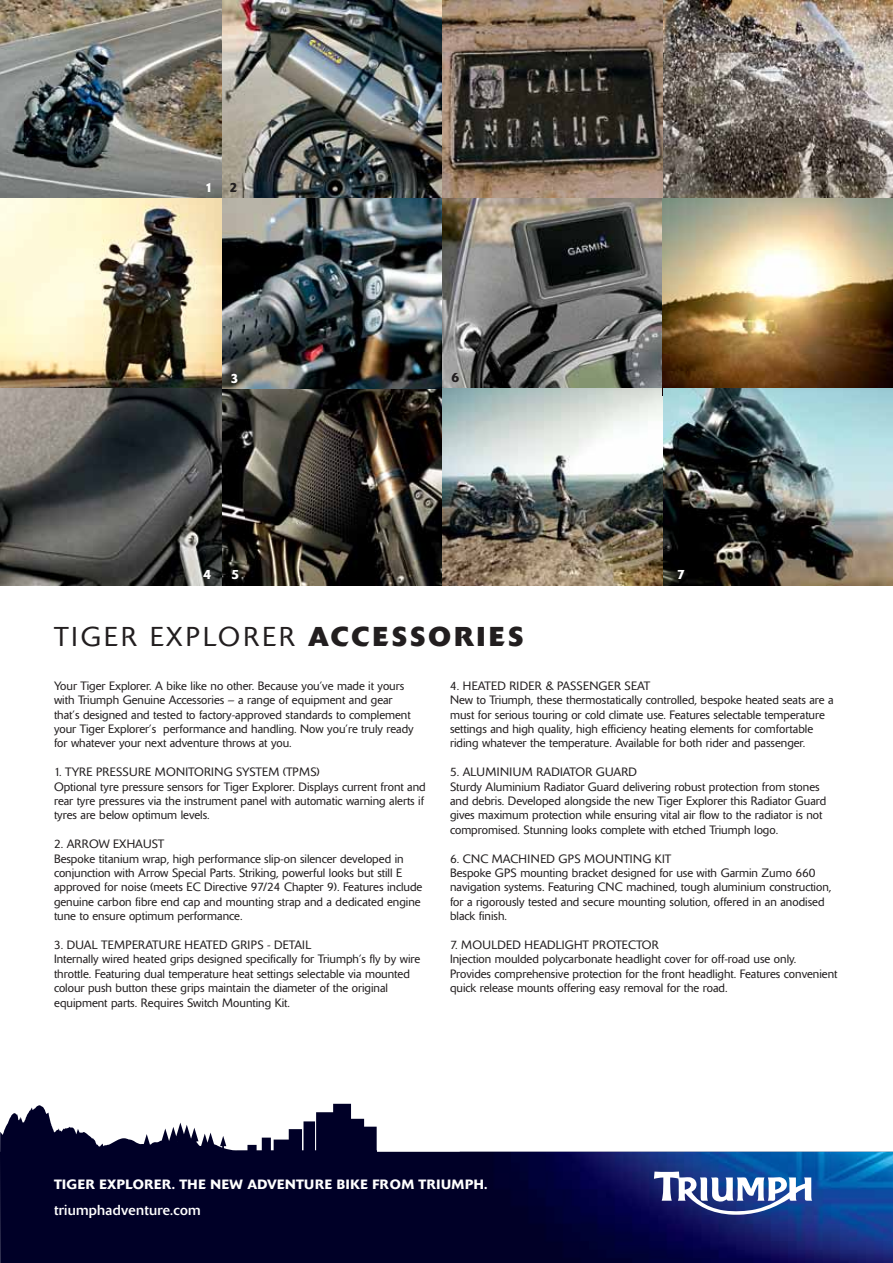
<style>
.page{position:relative;width:893px;height:1263px;background:#fff}
.page>*{position:absolute;margin:0;border:0;box-sizing:border-box;transform-origin:0 0}
.t1{font:300 27px "Delta";letter-spacing:.12em;color:#221e1f}
.t2{font:700 27px "Delta";letter-spacing:.12em;color:#221e1f}
.t3{font:14.4px "Delta";letter-spacing:.02em;color:#fff}
.t4{font:500 13.35px "Delta";letter-spacing:.04em;color:#fff}
.t5{font:500 13.2px "Delta";color:#fff}
.t6{font:500 13.2px "Delta";color:#221e1f}
.t7{font:300 12px/14.4px "Delta";color:#221e1f}
.s1{color:#221e1f}
</style>
<div class="page">
<img style="left:221px;top:0;width:443px;height:585px">
<svg style="left:0;top:1104px;width:893px;height:159px;fill:#000027"></svg>
<img style="left:460px;top:1152px;width:433px;height:111px">
<svg style="left:654px;top:1171px;width:158px;height:44px"></svg>
<img style="left:0;top:0;width:221px;height:198px">
<img style="left:0;top:198px;width:221px;height:387px">
<img style="left:663px;top:0;width:230px;height:396px">
<img style="left:664px;top:388px;width:229px;height:197px">
<p class="t5" style="left:205px;top:180px;width:34px">1 <span class="s1">2</span></p>
<p class="t5" style="left:231px;top:370px;width:10px">3</p>
<p class="t5" style="left:203px;top:566px;width:10px">4</p>
<p class="t5" style="left:231px;top:566px;width:10px">5</p>
<p class="t6" style="left:451px;top:370px;width:10px">6</p>
<h1 class="t1" style="left:54px;top:621px;width:115px">Tiger EXPLORER</h1>
<h1 class="t2" style="left:308px;top:619px;width:216px">ACCESSORIES</h1>
<p class="t5" style="left:677px;top:566px;width:10px">7</p>
<p class="t7" style="left:54px;top:678px;width:361px">Your Tiger Explorer. A bike like no other. Because you’ve made it yours with Triumph Genuine Accessories – a range of equipment and gear that’s designed and tested to factory-approved standards to complement your Tiger Explorer’s performance and handling. Now you’re truly ready for whatever your next adventure throws at you.</p>
<p class="t7" style="left:54px;top:765px;width:26px">1. TYRE</p>
<p class="t7" style="left:96px;top:765px;width:8px">PRESSURE</p>
<p class="t7" style="left:155px;top:765px;width:10px">MONI</p>
<p class="t7" style="left:188px;top:765px;width:15px">TORING</p>
<p class="t7" style="left:236px;top:765px;width:65px">SYSTEM (TPMS</p>
<p class="t7" style="left:54px;top:765px;width:373px;text-indent:263px">)<br>Optional tyre pressure sensors for Tiger Explorer. Displays current front and rear tyre pressures via the instrument panel with automatic warning alerts if tyres are below optimum levels.</p>
<p class="t7" style="left:54px;top:837px;width:31px">2. ARROW</p>
<p class="t7" style="left:113px;top:837px;width:8px">EXH</p>
<p class="t7" style="left:54px;top:837px;width:370px;text-indent:81px">AUST<br>Bespoke titanium wrap, high performance slip-on silencer developed in conjunction with Arrow Special Parts. Striking, powerful looks but still E approved for noise (meets EC Directive 97/24 Chapter 9). Features include genuine carbon fibre end cap and mounting strap and a dedicated engine tune to ensure optimum performance.</p>
<p class="t7" style="left:54px;top:938px;width:63px">3. DUAL TEMPER</p>
<p class="t7" style="left:146px;top:938px;width:22px">ATURE</p>
<p class="t7" style="left:185px;top:938px;width:54px">HEATED GRIPS</p>
<p class="t7" style="left:54px;top:938px;width:368px;text-indent:213px">- DETAIL<br>Internally wired heated grips designed specifically for Triumph’s fly by wire throttle. Featuring dual temperature heat settings selectable via mounted colour push button these grips maintain the diameter of the original equipment parts. Requires Switch Mounting Kit.</p>
<p class="t7" style="left:450px;top:678px;width:67px">4. HEATED RIDER</p>
<p class="t7" style="left:545px;top:678px;width:33px">&amp; PASSENGER</p>
<p class="t7" style="left:450px;top:678px;width:385px;text-indent:175px">SE AT<br>New to Triumph, these thermostatically controlled, bespoke heated seats are a must for serious touring or cold climate use. Features selectable temperature settings and high quality, high efficiency heating elements for comfortable riding whatever the temperature. Available for both rider and passenger.</p>
<p class="t7" style="left:450px;top:765px;width:30px">5. ALUMINIUM</p>
<p class="t7" style="left:450px;top:765px;width:378px;text-indent:86px">RADIATOR GUARD<br>Sturdy Aluminium Radiator Guard delivering robust protection from stones and debris. Developed alongside the new Tiger Explorer this Radiator Guard gives maximum protection while ensuring vital air flow to the radiator is not compromised. Stunning looks complete with etched Triumph logo.</p>
<p class="t7" style="left:450px;top:851px;width:23px">6. CNC</p>
<p class="t7" style="left:492px;top:851px;width:27px">MACHINED</p>
<p class="t7" style="left:559px;top:851px;width:9px">GPS</p>
<p class="t7" style="left:584px;top:851px;width:11px">MOUN</p>
<p class="t7" style="left:623px;top:851px;width:15px">TING</p>
<p class="t7" style="left:655px;top:851px;width:18px">KI T</p>
<p class="t7" style="left:450px;top:866px;width:53px">Bespoke GPS</p>
<p class="t7" style="left:450px;top:866px;width:367px;text-indent:70px">mounting bracket designed for use with Garmin Zumo 660 navigation systems. Featuring CNC</p>
<p class="t7" style="left:450px;top:880px;width:383px;text-indent:176px">machined, tough aluminium construction, for a rigorously tested and secure mounting solution, offered in an anodised black finish.</p>
<p class="t7" style="left:450px;top:938px;width:21px">7. MOULDED</p>
<p class="t7" style="left:524px;top:938px;width:31px">HEADLIGH</p>
<p class="t7" style="left:583px;top:938px;width:19px">T PRO</p>
<p class="t7" style="left:450px;top:938px;width:389px;text-indent:165px">TECTOR<br>Injection moulded polycarbonate headlight cover for off-road use only.<br>Provides comprehensive protection for the front headlight. Features convenient quick release mounts offering easy removal for the road.</p>
<p class="t4" style="left:54px;top:1176px;width:435px">TIGER EXPLORER. THE NEW ADVENTURE BIKE FROM TRIUMPH.</p>
<p class="t3" style="left:54px;top:1202px;width:148px">triumphadventure.com</p>
</div>
